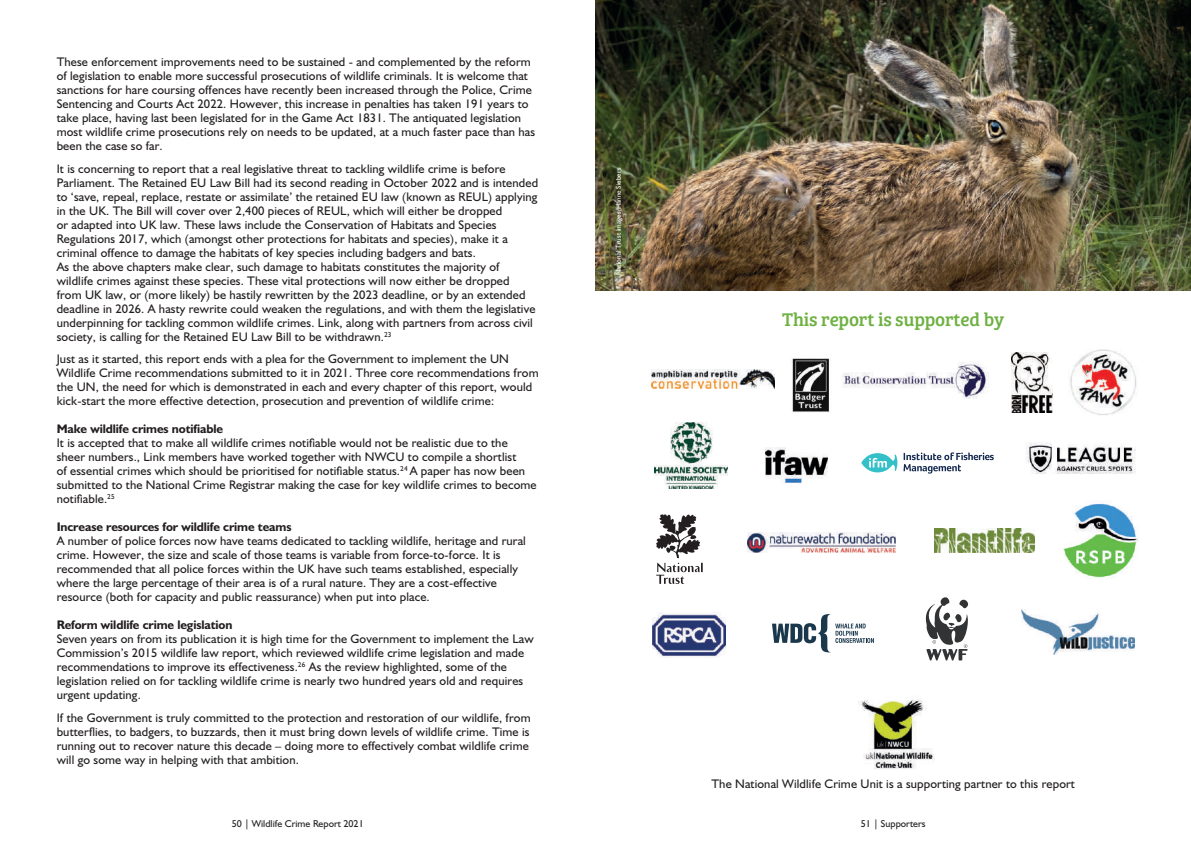
<style>
.page{position:relative;width:1191px;height:842px;background:#fff}
.page>*{position:absolute;margin:0;border:0;box-sizing:border-box;transform-origin:0 0}
.t1{font:19px "Bree Serif";letter-spacing:-.01em;color:#6fb143}
.t2{font:12.5px/14px "Humanist 521 BT";letter-spacing:.01em;color:#231f20}
.t3{font:700 12.5px "Humanist 521 BT";letter-spacing:-.01em;color:#231f20}
.t4{font:10px "Humanist 521 BT";color:#231f20}
.t5{font:7px "Humanist 521 BT";letter-spacing:.01em;color:#fff}
</style>
<div class="page">
<img style="left:790px;top:358px;width:40px;height:54px">
<img style="left:1021px;top:609px;width:113px;height:45px">
<img style="left:652px;top:613px;width:73px;height:44px">
<svg style="left:925px;top:597px;width:44px;height:63px"></svg>
<img style="left:1070px;top:350px;width:67px;height:65px">
<img style="left:747px;top:533px;width:148px;height:20px">
<img style="left:654px;top:423px;width:73px;height:65px">
<img style="left:858px;top:699px;width:76px;height:71px">
<img style="left:1063px;top:502px;width:75px;height:77px">
<svg style="left:656px;top:514px;width:46px;height:70px"></svg>
<img style="left:842px;top:362px;width:147px;height:37px">
<img style="left:652px;top:369px;width:122px;height:20px">
<svg style="left:861px;top:453px;width:36px;height:19px"></svg>
<svg style="left:903px;top:452px;width:90px;height:22px"></svg>
<img style="left:1026px;top:442px;width:110px;height:32px">
<img style="left:934px;top:528px;width:100px;height:25px">
<svg style="left:772px;top:614px;width:102px;height:38px"></svg>
<img style="left:765px;top:447px;width:62px;height:37px">
<img style="left:595px;top:0;width:596px;height:291px">
<img style="left:1011px;top:353px;width:41px;height:60px">
<p class="t2" style="left:57px;top:55px;width:480px">These enforcement improvements need to be sustained - and complemented by the reform of legislation to enable more successful prosecutions of wildlife criminals. It is welcome that sanctions for hare coursing offences have recently been increased through the Police, Crime Sentencing and Courts Act 2022. However, this increase in penalties has taken 191 years to take place, having last been legislated for in the Game Act 1831. The antiquated legislation most wildlife crime prosecutions rely on needs to be updated, at a much faster pace than has been the case so far.</p>
<p class="t2" style="left:57px;top:161px;width:483px">It is concerning to report that a real legislative threat to tackling wildlife crime is before Parliament. The Retained EU Law Bill had its second reading in October 2022 and is intended to ‘save, repeal, replace, restate or assimilate’ the retained EU law (known as REUL) applying in the UK. The Bill will cover over 2,400 pieces of REUL, which will either be dropped<br>or adapted into UK law. These laws include the Conservation of Habitats and Species Regulations 2017, which (amongst other protections for habitats and species), make it a criminal offence to damage the habitats of key species including badgers and bats.<br>As the above chapters make clear, such damage to habitats constitutes the majority of wildlife crimes against these species. These vital protections will now either be dropped<br>from UK law, or (more likely) be hastily rewritten by the 2023 deadline, or by an extended deadline in 2026. A hasty rewrite could weaken the regulations, and with them the legislative underpinning for tackling common wildlife crimes. Link, along with partners from across civil society, is calling for the Retained EU Law Bill to be withdrawn.<sup>23</sup></p>
<p class="t2" style="left:57px;top:352px;width:483px">Just as it started, this report ends with a plea for the Government to implement the UN Wildlife Crime recommendations submitted to it in 2021. Three core recommendations from the UN, the need for which is demonstrated in each and every chapter of this report, would kick-start the more effective detection, prosecution and prevention of wildlife crime:</p>
<p class="t3" style="left:57px;top:421px;width:168px">Make wildlife crimes notifiable</p>
<p class="t2" style="left:57px;top:436px;width:481px">It is accepted that to make all wildlife crimes notifiable would not be realistic due to the sheer numbers., Link members have worked together with NWCU to compile a shortlist<br>of essential crimes which should be prioritised for notifiable status.<sup>24</sup> A paper has now been submitted to the National Crime Registrar making the case for key wildlife crimes to become notifiable.<sup>25</sup></p>
<p class="t3" style="left:57px;top:519px;width:236px">Increase resources for wildlife crime teams</p>
<p class="t2" style="left:57px;top:534px;width:470px">A number of police forces now have teams dedicated to tackling wildlife, heritage and rural crime. However, the size and scale of those teams is variable from force-to-force. It is recommended that all police forces within the UK have such teams established, especially where the large percentage of their area is of a rural nature. They are a cost-effective resource (both for capacity and public reassurance) when put into place.</p>
<p class="t3" style="left:57px;top:617px;width:177px">Reform wildlife crime legislation</p>
<p class="t2" style="left:57px;top:632px;width:478px">Seven years on from its publication it is high time for the Government to implement the Law Commission’s 2015 wildlife law report, which reviewed wildlife crime legislation and made recommendations to improve its effectiveness.<sup>26</sup> As the review highlighted, some of the legislation relied on for tackling wildlife crime is nearly two hundred years old and requires urgent updating.</p>
<p class="t2" style="left:57px;top:710px;width:475px">If the Government is truly committed to the protection and restoration of our wildlife, from butterflies, to badgers, to buzzards, then it must bring down levels of wildlife crime. Time is running out to recover nature this decade – doing more to effectively combat wildlife crime will go some way in helping with that ambition.</p>
<p class="t5" style="left:614px;top:283px;width:117px;rotate:-90deg">© National Trust Images/Hanne Siebers</p>
<h1 class="t1" style="left:782px;top:305px;width:223px">This report is supported by</h1>
<p class="t2" style="left:711px;top:777px;width:365px">The National Wildlife Crime Unit is a supporting partner to this report</p>
<p class="t4" style="left:232px;top:817px;width:133px">50 | Wildlife Crime Report 2021</p>
<p class="t4" style="left:861px;top:817px;width:66px">51 | Supporters</p>
</div>
